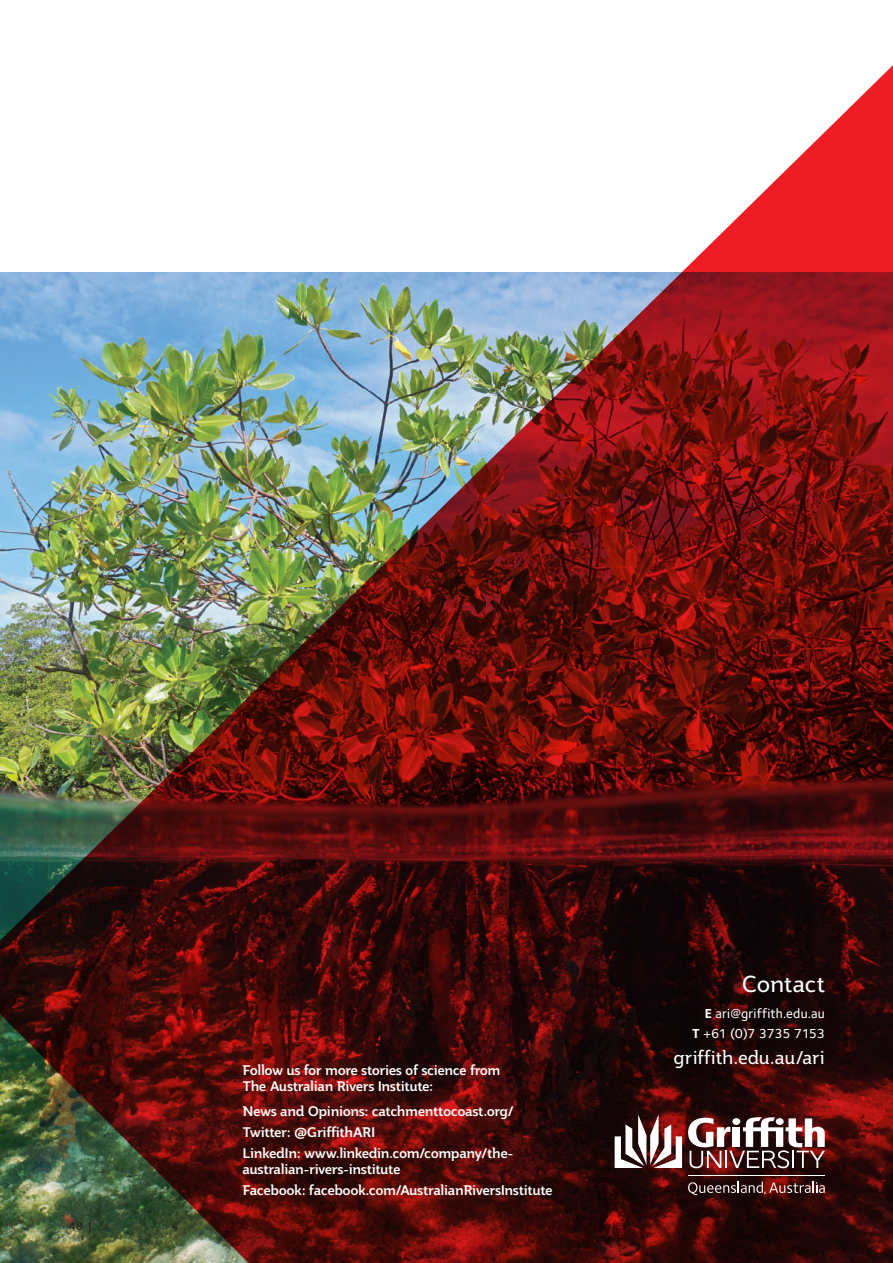
<style>
.page{position:relative;width:893px;height:1263px;background:#fff}
.page>*{position:absolute;margin:0;border:0;box-sizing:border-box;transform-origin:0 0}
.t1{font:22.5px "Jotia";letter-spacing:-.01em;color:#fff}
.t2{font:18px "Jotia";letter-spacing:-.005em;color:#fff}
.t3{font:500 13.5px/20.7px "Jotia";letter-spacing:-.03em;color:#fff}
.t4{font:500 13.5px/20.1px "Foundry Sterling";letter-spacing:.005em;color:#fff;text-align:right}
.t5{font:600 12px "Foundry Sterling";color:#231f20}
.s1{font-weight:700}
</style>
<div class="page">
<img style="left:0;top:65px;width:893px;height:1198px">
<svg style="left:615px;top:1114px;width:67px;height:54px"></svg>
<svg style="left:688px;top:1117px;width:137px;height:51px"></svg>
<svg style="left:688px;top:1182px;width:137px;height:13px;background:#613f3e"></svg>
<hr style="left:688px;top:1175px;width:137px;height:1px;background:#fff">
<p class="t5" style="left:68px;top:1218px;width:25px">48 |</p>
<p class="t3" style="left:242px;top:1062px;width:260px;line-height:16.5px">Follow us for more stories of science from<br>The Australian Rivers Institute:</p>
<p class="t3" style="left:242px;top:1101px;width:273px">News and Opinions: catchmenttocoast.org/<br>Twitter: @GriffithARI<br>LinkedIn: www.linkedin.com/company/the-</p>
<p class="t3" style="left:242px;top:1159px;width:312px">australian-rivers-institute<br>Facebook: facebook.com/AustralianRiversInstitute</p>
<h1 class="t1" style="left:742px;top:968px;width:85px">Contact</h1>
<p class="t4" style="left:692px;top:1003px;width:134px"><span class="s1">E</span> ari@griffith.edu.au<br><span class="s1">T</span> +61 (0)7 3735 7153</p>
<h2 class="t2" style="left:673px;top:1046px;width:153px">griffith.edu.au/ari</h2>
</div>
